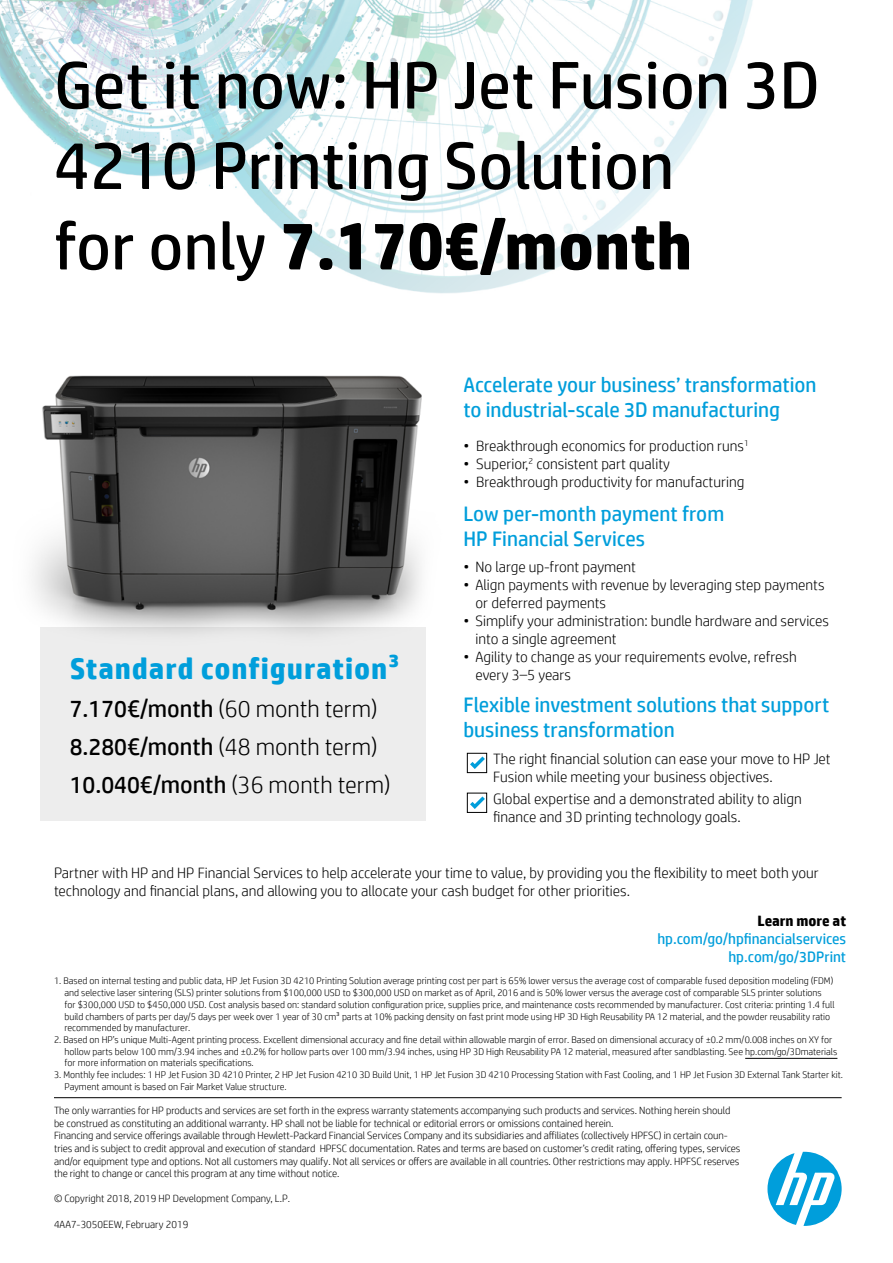
<style>
.page{position:relative;width:893px;height:1263px;background:#fff}
.page>*{position:absolute;margin:0;border:0;box-sizing:border-box;transform-origin:0 0}
.t1{font:67.05px/80.4px "HP Simplified";color:#000}
.t2{font:700 30px "HP Simplified";letter-spacing:.03em;color:#009edb}
.t3{font:300 24px/38.2px "HP Simplified";color:#000}
.t4{font:21px/25.2px "HP Simplified";color:#009edb}
.t5{font:300 15px/18px "HP Simplified";color:#000}
.t6{font:15px/18px "HP Simplified";color:#009edb;text-align:right}
.t7{font:700 15px "HP Simplified";color:#000}
.t8{font:300 10.5px/12.6px "HP Simplified";letter-spacing:-.005em;color:#000}
.t9{font:300 9.75px/11.7px "HP Simplified";color:#000}
.s1{font-weight:700}
.s2{font-weight:400}
</style>
<div class="page">
<div style="left:40px;top:627px;width:385px;height:194px;background:#ededed"></div>
<img style="left:0;top:0;width:753px;height:294px">
<hr style="left:745px;top:1058px;width:92px;height:1px;background:#000">
<hr style="left:54px;top:1097px;width:788px;height:1px;background:#000">
<svg style="left:767px;top:1152px;width:75px;height:74px"></svg>
<img style="left:32px;top:375px;width:394px;height:288px">
<div style="left:467px;top:753px;width:20px;height:20px;border:1px solid #000"></div>
<div style="left:467px;top:793px;width:20px;height:20px;border:1px solid #000"></div>
<svg style="left:470px;top:796px;width:15px;height:13px"></svg>
<svg style="left:470px;top:756px;width:15px;height:13px"></svg>
<h1 class="t1" style="left:54px;top:44px;width:767px">Get it now: HP Jet Fusion 3D<br>4210 Printing Solution<br>for only <span class="s1">7.170€/month</span></h1>
<h2 class="t2" style="left:70px;top:649px;width:332px">Standard configuration3</h2>
<h3 class="t3" style="left:70px;top:689px;width:323px"><span class="s2">7.170€/month</span> (60 month term)<br><span class="s2">8.280€/month</span> (48 month term)<br><span class="s2">10.040€/month</span> (36 month term)</h3>
<h3 class="t4" style="left:463px;top:371px;width:355px">Accelerate your business’ transformation to industrial-scale 3D manufacturing</h3>
<h3 class="t5" style="left:463px;top:436px;width:287px">• Breakthrough economics for production runs<sup>1</sup></h3>
<h3 class="t5" style="left:463px;top:454px;width:208px">• Superior,<sup>2</sup> consistent part quality</h3>
<h3 class="t5" style="left:463px;top:472px;width:282px">• Breakthrough productivity for manufacturing</h3>
<h3 class="t4" style="left:463px;top:500px;width:262px">Low per-month payment from<br>HP Financial Services</h3>
<h3 class="t5" style="left:463px;top:558px;width:174px">• No large up-front payment</h3>
<h3 class="t5" style="left:475px;top:576px;width:351px;text-indent:-12px">• Align payments with revenue by leveraging step payments or deferred payments</h3>
<h3 class="t5" style="left:475px;top:612px;width:355px;text-indent:-12px">• Simplify your administration: bundle hardware and services into a single agreement</h3>
<h3 class="t5" style="left:475px;top:648px;width:323px;text-indent:-12px">• Agility to change as your requirements evolve, refresh every 3–5 years</h3>
<h3 class="t4" style="left:463px;top:692px;width:367px">Flexible investment solutions that support business transformation</h3>
<h3 class="t5" style="left:493px;top:749px;width:339px">The right financial solution can ease your move to HP Jet<br>Fusion while meeting your business objectives.</h3>
<h3 class="t5" style="left:493px;top:789px;width:310px">Global expertise and a demonstrated ability to align finance and 3D printing technology goals.</h3>
<h3 class="t5" style="left:54px;top:863px;width:766px">Partner with HP and HP Financial Services to help accelerate your time to value, by providing you the flexibility to meet both your technology and financial plans, and allowing you to allocate your cash budget for other priorities.</h3>
<h3 class="t7" style="left:758px;top:911px;width:90px">Learn more at</h3>
<h3 class="t6" style="left:657px;top:930px;width:190px">hp.com/go/hpfinancialservices hp.com/go/3DPrint</h3>
<p class="t9" style="left:65px;top:975px;width:772px;text-indent:-11px">1. Based on internal testing and public data, HP Jet Fusion 3D 4210 Printing Solution average printing cost per part is 65% lower versus the average cost of comparable fused deposition modeling (FDM) and selective laser sintering (SLS) printer solutions from $100,000 USD to $300,000 USD on market as of April, 2016 and is 50% lower versus the average cost of comparable SLS printer solutions for $300,000 USD to $450,000 USD. Cost analysis based on: standard solution configuration price, supplies price, and maintenance costs recommended by manufacturer. Cost criteria: printing 1.4 full build chambers of parts per day/5 days per week over 1 year of 30 cm3 parts at 10% packing density on fast print mode using HP 3D High Reusability PA 12 material, and the powder reusability ratio recommended by manufacturer.</p>
<p class="t9" style="left:65px;top:1033px;width:774px;text-indent:-11px">2. Based on HP’s unique Multi-Agent printing process. Excellent dimensional accuracy and fine detail within allowable margin of error. Based on dimensional accuracy of ±0.2 mm/0.008 inches on XY for hollow parts below 100 mm/3.94 inches and ±0.2% for hollow parts over 100 mm/3.94 inches, using HP 3D High Reusability PA 12 material, measured after sandblasting. See hp.com/go/3Dmaterials for more information on materials specifications.</p>
<p class="t9" style="left:65px;top:1068px;width:780px;text-indent:-11px">3. Monthly fee includes: 1 HP Jet Fusion 3D 4210 Printer, 2 HP Jet Fusion 4210 3D Build Unit, 1 HP Jet Fusion 3D 4210 Processing Station with Fast Cooling, and 1 HP Jet Fusion 3D External Tank Starter kit.<br>Payment amount is based on Fair Market Value structure.</p>
<p class="t8" style="left:54px;top:1104px;width:688px">The only warranties for HP products and services are set forth in the express warranty statements accompanying such products and services. Nothing herein should be construed as constituting an additional warranty. HP shall not be liable for technical or editorial errors or omissions contained herein.<br>Financing and service offerings available through Hewlett-Packard Financial Services Company and its subsidiaries and affiliates (collectively HPFSC) in certain coun&shy;tries and is subject to credit approval and execution of standard HPFSC documentation. Rates and terms are based on customer’s credit rating, offering types, services and/or equipment type and options. Not all customers may qualify. Not all services or offers are available in all countries. Other restrictions may apply. HPFSC reserves the right to change or cancel this program at any time without notice.</p>
<p class="t8" style="left:54px;top:1192px;width:238px">© Copyright 2018, 2019 HP Development Company, L.P.</p>
<p class="t8" style="left:54px;top:1217px;width:136px">4AA7-3050EEW, February 2019</p>
</div>
